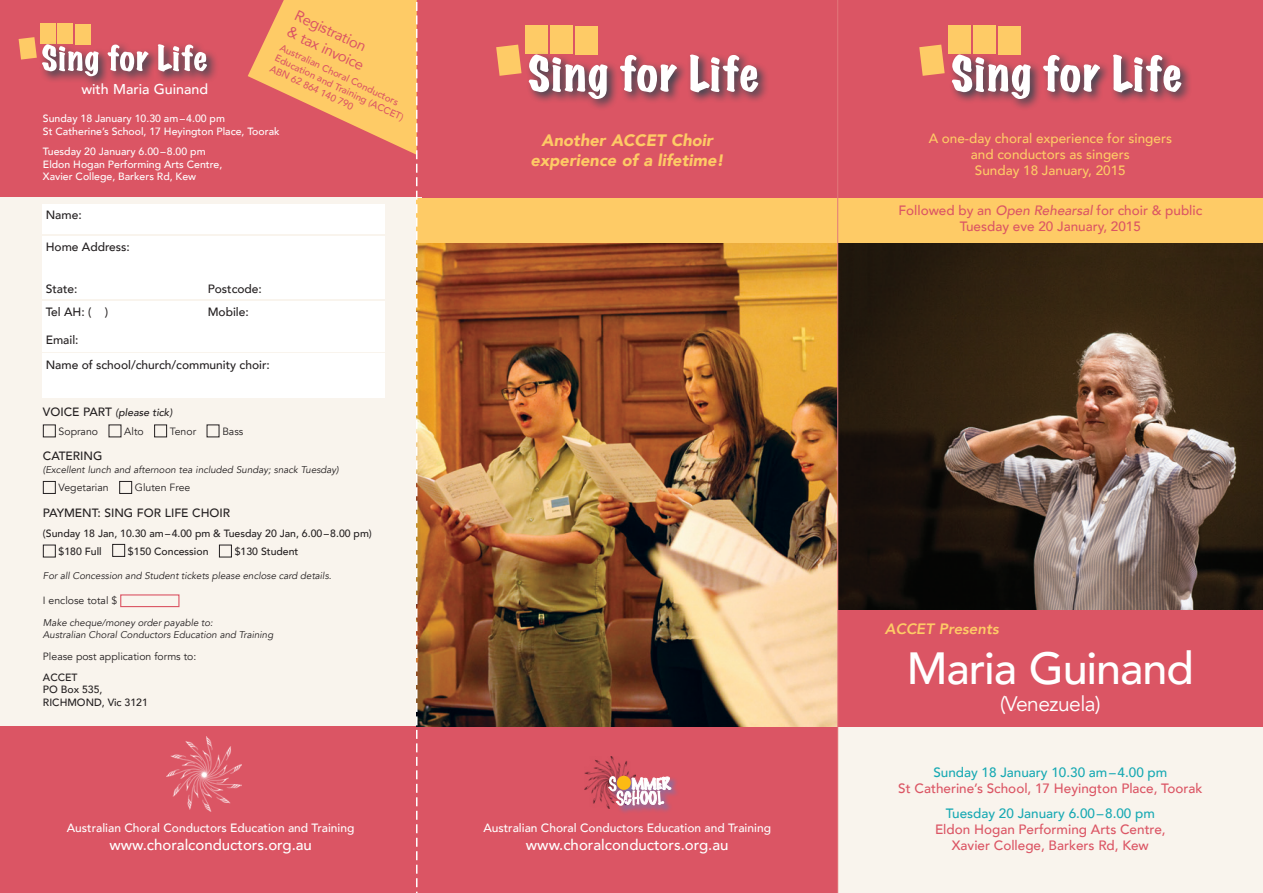
<style>
.page{position:relative;width:1263px;height:893px;background:#fff}
.page>*{position:absolute;margin:0;border:0;box-sizing:border-box;transform-origin:0 0}
.sub_names{font:500 45px "Avenir";letter-spacing:-.025em;color:#fff}
.sub_names-2{font:21px "Avenir";letter-spacing:-.025em;color:#fff}
.sub_2{font:italic 900 16.5px/20px "Avenir";color:#fecb66;text-align:center}
.body{font:500 15px "Avenir";color:#fff}
.Registration{font:15px/18.1px "Avenir";color:#db5564}
.sub_2-2{font:italic 800 15px "Avenir";color:#fecb66}
.sub_2-3{font:500 14.25px "Avenir";color:#fff}
.Small_Description{font:500 13.5px/16.2px "Avenir";color:#db5564;text-align:center}
.Small_Description-2{font:500 13.5px/16.2px "Avenir";color:#fecb66;text-align:center}
.Form_Heading_Caps{font:500 12px "Avenir";color:#231f20}
.body-2{font:500 12px "Avenir";color:#fff}
.Small_Description_le{font:500 10.5px/12.6px "Avenir";color:#fff}
.form_bold{font:500 10.5px/12.6px "Avenir";color:#231f20}
.form{font:10.5px "Avenir";color:#231f20}
.Form_Heading_Caps-2{font:italic 500 10.5px "Avenir";color:#231f20}
.Small_Form{font:10.5px "Avenir";color:#231f20}
.Small_Form-2{font:italic 9.75px/12.8px "Avenir";color:#231f20}
.Registration_Small{font:500 9.75px/11.7px "Avenir";color:#db5564}
.Form_Heading_Caps-3{font:italic 9.75px "Avenir";color:#231f20}
.s1{font-style:normal;font-size:12px}
.s2{font-style:italic}
.s3{color:#17a9b3}
</style>
<div class="page">
<div style="left:0;top:0;width:1263px;height:198px;background:#db5564"></div>
<div style="left:0;top:197px;width:421px;height:696px;background:#f9f4ed"></div>
<div style="left:838px;top:651px;width:425px;height:242px;background:#f9f4ed"></div>
<div style="left:948px;top:25px;width:23px;height:29px;background:#fecb66"></div>
<div style="left:973px;top:25px;width:22px;height:29px;background:#fecb66"></div>
<div style="left:998px;top:26px;width:22px;height:29px;background:#fecb66"></div>
<svg style="left:919px;top:45px;width:26px;height:31px"></svg>
<div style="left:948px;top:51px;width:245px;height:60px;background:#003e49;opacity:.75"></div>
<svg style="left:952px;top:54px;width:229px;height:45px"></svg>
<div style="left:525px;top:25px;width:23px;height:29px;background:#fecb66"></div>
<div style="left:550px;top:25px;width:22px;height:29px;background:#fecb66"></div>
<div style="left:575px;top:26px;width:22px;height:29px;background:#fecb66"></div>
<svg style="left:496px;top:45px;width:25px;height:31px"></svg>
<div style="left:525px;top:51px;width:245px;height:60px;background:#003e49;opacity:.75"></div>
<svg style="left:529px;top:54px;width:229px;height:45px"></svg>
<div style="left:43px;top:204px;width:342px;height:30px;background:#fff"></div>
<div style="left:43px;top:236px;width:342px;height:63px;background:#fff"></div>
<div style="left:43px;top:301px;width:342px;height:50px;background:#fff"></div>
<div style="left:43px;top:354px;width:342px;height:44px;background:#fff"></div>
<div style="left:0;top:727px;width:838px;height:166px;background:#db5564"></div>
<div style="left:40px;top:23px;width:16px;height:21px;background:#fecb66"></div>
<div style="left:58px;top:23px;width:15px;height:21px;background:#fecb66"></div>
<div style="left:75px;top:24px;width:16px;height:20px;background:#fecb66"></div>
<div style="left:39px;top:41px;width:180px;height:47px;background:#003e49;opacity:.75"></div>
<svg style="left:19px;top:37px;width:188px;height:39px"></svg>
<div style="left:43px;top:424px;width:13px;height:13px;border:1px solid #231f20"></div>
<div style="left:154px;top:424px;width:13px;height:13px;border:1px solid #231f20"></div>
<div style="left:43px;top:481px;width:13px;height:13px;border:1px solid #231f20"></div>
<div style="left:119px;top:481px;width:13px;height:13px;border:1px solid #231f20"></div>
<div style="left:43px;top:545px;width:13px;height:12px;border:1px solid #231f20"></div>
<div style="left:112px;top:544px;width:13px;height:13px;border:1px solid #231f20"></div>
<div style="left:219px;top:545px;width:13px;height:12px;border:1px solid #231f20"></div>
<div style="left:120px;top:594px;width:59px;height:13px;border:1px solid #db5564"></div>
<img style="left:585px;top:757px;width:51px;height:51px">
<div style="left:608px;top:776px;width:72px;height:38px;background:#6678ba;opacity:.75"></div>
<svg style="left:608px;top:775px;width:63px;height:31px;background:#d7aab7"></svg>
<div style="left:617px;top:776px;width:14px;height:14px;background:#fcba13;border-radius:50%"></div>
<img style="left:167px;top:736px;width:75px;height:76px">
<img style="left:417px;top:242px;width:420px;height:485px">
<img style="left:838px;top:242px;width:425px;height:368px">
<div style="left:838px;top:198px;width:425px;height:44px;background:#fecb66"></div>
<div style="left:417px;top:198px;width:425px;height:44px;background:#fecb66"></div>
<div style="left:838px;top:610px;width:425px;height:117px;background:#db5564"></div>
<svg style="left:248px;top:0;width:169px;height:893px"></svg>
<hr style="left:837px;top:0;width:1px;height:893px;background:#e2787b">
<p class="Registration" style="left:300px;top:6px;width:85px;rotate:25deg">Registration &amp; tax invoice</p>
<p class="Registration_Small" style="left:283px;top:41px;width:143px;rotate:25deg">Australian Choral Conductors<br>Education and Training (ACCET)<br>ABN 62 864 140 790</p>
<p class="sub_2-3" style="left:81px;top:77px;width:128px">with Maria Guinand</p>
<p class="Small_Description_le" style="left:43px;top:112px;width:238px">Sunday 18 January 10.30 am–4.00 pm<br>St Catherine’s School, 17 Heyington Place, Toorak</p>
<p class="Small_Description_le" style="left:43px;top:145px;width:181px">Tuesday 20 January 6.00–8.00 pm<br>Eldon Hogan Performing Arts Centre,<br>Xavier College, Barkers Rd, Kew</p>
<p class="Form_Heading_Caps" style="left:46px;top:205px;width:38px">Name:</p>
<p class="Form_Heading_Caps" style="left:46px;top:237px;width:86px">Home Address:</p>
<p class="Form_Heading_Caps" style="left:46px;top:278px;width:33px">State:</p>
<p class="Form_Heading_Caps" style="left:208px;top:278px;width:56px">Postcode:</p>
<p class="Form_Heading_Caps" style="left:46px;top:302px;width:64px">Tel AH: ( )</p>
<p class="Form_Heading_Caps" style="left:208px;top:302px;width:43px">Mobile:</p>
<p class="Form_Heading_Caps" style="left:46px;top:330px;width:34px">Email:</p>
<p class="Form_Heading_Caps" style="left:46px;top:354px;width:226px">Name of school/church/community choir:</p>
<p class="Form_Heading_Caps-2" style="left:43px;top:406px;width:131px"><span class="s1">VOICE PART</span> (please tick)</p>
<p class="form" style="left:59px;top:425px;width:41px">Soprano</p>
<p class="form" style="left:124px;top:425px;width:21px">Alto</p>
<p class="form" style="left:170px;top:425px;width:28px">Tenor</p>
<p class="form" style="left:222px;top:425px;width:23px">Bass</p>
<p class="Form_Heading_Caps" style="left:43px;top:445px;width:61px">CATERING</p>
<p class="Form_Heading_Caps-3" style="left:43px;top:464px;width:297px">(Excellent lunch and afternoon tea included Sunday; snack Tuesday)</p>
<p class="form" style="left:59px;top:481px;width:52px">Vegetarian</p>
<p class="form" style="left:135px;top:481px;width:57px">Gluten Free</p>
<p class="Form_Heading_Caps" style="left:43px;top:502px;width:189px">PAYMENT: SING FOR LIFE CHOIR</p>
<p class="form_bold" style="left:43px;top:526px;width:330px">(Sunday 18 Jan, 10.30 am–4.00 pm &amp; Tuesday 20 Jan, 6.00–8.00 pm)</p>
<p class="form_bold" style="left:59px;top:544px;width:45px">$180 Full</p>
<p class="form_bold" style="left:128px;top:544px;width:82px">$150 Concession</p>
<p class="form_bold" style="left:235px;top:544px;width:65px">$130 Student</p>
<p class="Small_Form-2" style="left:43px;top:569px;width:290px">For all Concession and Student tickets please enclose card details.</p>
<p class="Small_Form" style="left:43px;top:594px;width:76px">I enclose total $</p>
<p class="Small_Form-2" style="left:43px;top:616px;width:232px">Make cheque/money order payable to:<br>Australian Choral Conductors Education and Training</p>
<p class="form" style="left:43px;top:650px;width:155px">Please post application forms to:</p>
<p class="form_bold" style="left:43px;top:670px;width:107px">ACCET<br>PO Box 535,<br>RICHMOND, Vic 3121</p>
<p class="body-2" style="left:67px;top:818px;width:289px">Australian Choral Conductors Education and Training</p>
<p class="body" style="left:109px;top:832px;width:204px">www.choralconductors.org.au</p>
<p class="sub_2" style="left:530px;top:130px;width:195px">Another ACCET Choir experience of a lifetime!</p>
<p class="body-2" style="left:483px;top:818px;width:289px">Australian Choral Conductors Education and Training</p>
<p class="body" style="left:526px;top:832px;width:204px">www.choralconductors.org.au</p>
<p class="Small_Description-2" style="left:929px;top:129px;width:245px">A one-day choral experience for singers and conductors as singers<br>Sunday 18 January, 2015</p>
<p class="Small_Description" style="left:898px;top:202px;width:305px">Followed by an <span class="s2">Open Rehearsal</span> for choir &amp; public<br>Tuesday eve 20 January, 2015</p>
<p class="sub_2-2" style="left:885px;top:620px;width:115px">ACCET Presents</p>
<p class="sub_names" style="left:907px;top:629px;width:288px">Maria Guinand</p>
<p class="sub_names-2" style="left:1000px;top:691px;width:102px">(Venezuela)</p>
<p class="Small_Description" style="left:898px;top:763px;width:306px"><span class="s3">Sunday 18 January 10.30 am–4.00 pm<br></span>St Catherine’s School, 17 Heyington Place, Toorak</p>
<p class="Small_Description" style="left:935px;top:804px;width:232px"><span class="s3">Tuesday 20 January 6.00–8.00 pm<br></span>Eldon Hogan Performing Arts Centre,<br>Xavier College, Barkers Rd, Kew</p>
</div>
